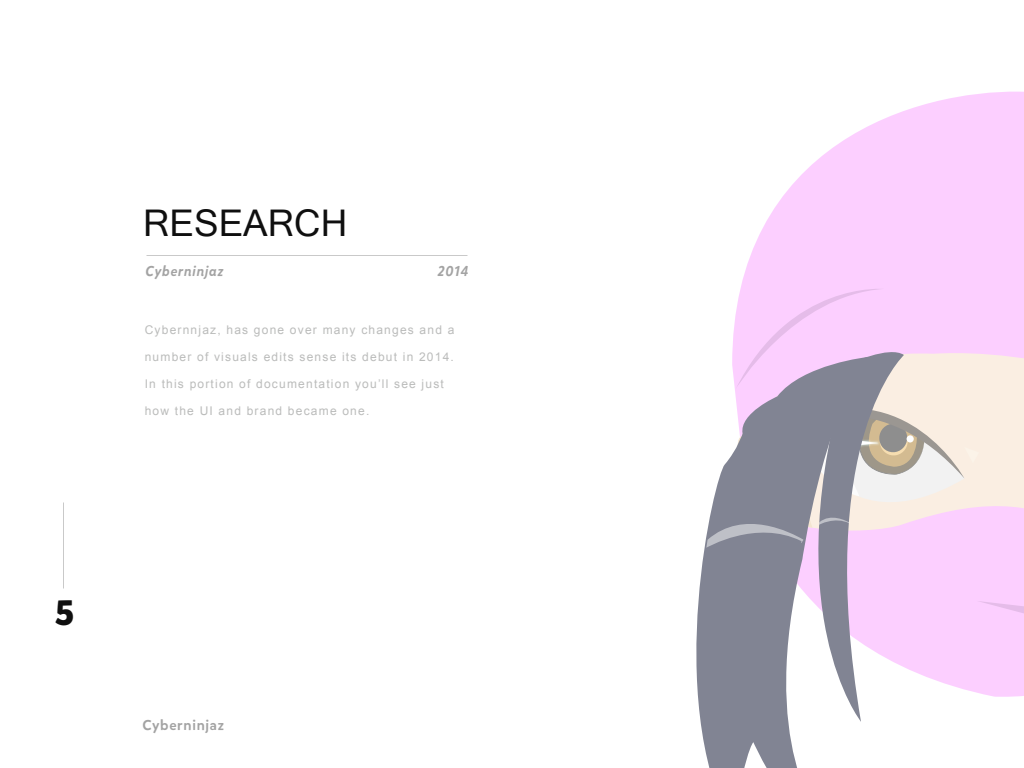
<style>
.page{position:relative;width:1024px;height:768px;background:#fff}
.page>*{position:absolute;margin:0;border:0;box-sizing:border-box;transform-origin:0 0}
.t1{font:36.8px "Microsoft Sans Serif";color:#0f0f0f}
.t2{font:700 35px "Mikado";color:#0f0f0f}
.t3{font:italic 500 14.3px "Mikado";letter-spacing:.05em;color:#a3a3a3}
.t4{font:500 14.3px "Mikado";letter-spacing:.05em;color:#a3a3a3}
.t5{font:12px "Arial";letter-spacing:.1em;color:#bbbcbb}
</style>
<div class="page">
<svg style="left:742px;top:92px;width:282px;height:605px;fill:#fccfff"></svg>
<svg style="left:904px;top:334px;width:120px;height:230px;background:#fae1ed"></svg>
<svg style="left:977px;top:601px;width:47px;height:29px"></svg>
<svg style="left:696px;top:539px;width:101px;height:229px;background:#8b8e9c"></svg>
<svg style="left:774px;top:554px;width:130px;height:168px"></svg>
<svg style="left:706px;top:281px;width:273px;height:273px;background:#d2c1d3"></svg>
<h1 class="t1" style="left:143px;top:202px;width:206px">RESEARCH</h1>
<p class="t3" style="left:146px;top:263px;width:79px">Cyberninjaz</p>
<p class="t3" style="left:438px;top:263px;width:32px">2014</p>
<p class="t5" style="left:145px;top:324px;width:311px">Cybernnjaz, has gone over many changes and a</p>
<p class="t5" style="left:145px;top:351px;width:311px">number of visuals edits sense its debut in 2014.</p>
<p class="t5" style="left:145px;top:378px;width:301px">In this portion of documentation you’ll see just</p>
<p class="t5" style="left:145px;top:405px;width:226px">how the UI and brand became one.</p>
<h2 class="t2" style="left:55px;top:591px;width:20px">5</h2>
<p class="t4" style="left:143px;top:717px;width:83px">Cyberninjaz</p>
</div>
